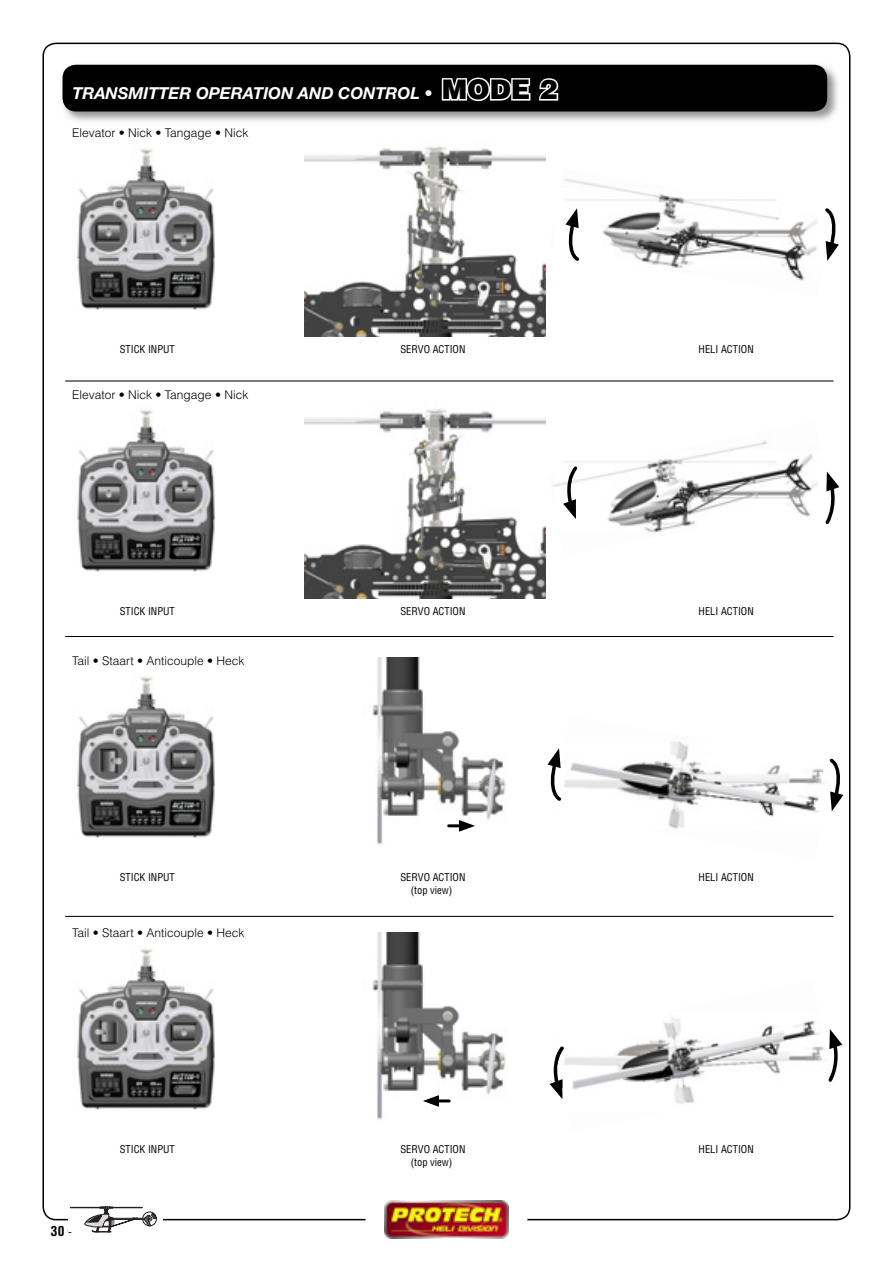
<style>
.page{position:relative;width:893px;height:1263px;background:#fff}
.page>*{position:absolute;margin:0;border:0;box-sizing:border-box;transform-origin:0 0}
.t1{font:italic 700 16.5px "Helvetica Neue";color:#fff}
.t2{font:700 condensed 13.5px "Helvetica";color:#000}
.t3{font:300 12px "Helvetica";color:#000}
.t4{font:condensed 10.5px/12.6px "Helvetica";color:#000;text-align:center}
.s1{font-family:"Helvetica";font-weight:900;font-style:normal;font-size:27px;color:#000}
.s2{font-weight:400}
</style>
<div class="page">
<svg style="left:70px;top:1206px;width:86px;height:26px"></svg>
<img style="left:385px;top:1201px;width:123px;height:37px">
<img style="left:62px;top:64px;width:776px;height:57px">
<div style="left:63px;top:65px;width:764px;height:47px;background:#000;border-radius:14px"></div>
<hr style="left:65px;top:381px;width:768px;height:1px;background:#000">
<hr style="left:65px;top:636px;width:768px;height:1px;background:#000">
<hr style="left:65px;top:916px;width:768px;height:1px;background:#000">
<img style="left:77px;top:148px;width:138px;height:162px">
<img style="left:77px;top:410px;width:138px;height:162px">
<img style="left:77px;top:676px;width:138px;height:162px">
<img style="left:77px;top:948px;width:138px;height:162px">
<img style="left:372px;top:933px;width:134px;height:187px">
<hr style="left:433px;top:1099px;width:16px;height:3px;background:#000">
<svg style="left:423px;top:1095px;width:16px;height:12px"></svg>
<img style="left:564px;top:1017px;width:260px;height:87px">
<svg style="left:828px;top:1029px;width:14px;height:53px"></svg>
<svg style="left:549px;top:1046px;width:15px;height:53px"></svg>
<img style="left:372px;top:658px;width:134px;height:187px">
<img style="left:564px;top:741px;width:268px;height:88px">
<svg style="left:828px;top:757px;width:16px;height:54px"></svg>
<svg style="left:547px;top:748px;width:15px;height:53px"></svg>
<hr style="left:449px;top:824px;width:16px;height:3px;background:#000">
<svg style="left:459px;top:820px;width:16px;height:12px"></svg>
<img style="left:304px;top:409px;width:241px;height:189px">
<img style="left:553px;top:441px;width:275px;height:92px">
<svg style="left:822px;top:472px;width:17px;height:55px"></svg>
<svg style="left:563px;top:463px;width:17px;height:56px"></svg>
<img style="left:304px;top:146px;width:241px;height:191px">
<img style="left:564px;top:178px;width:254px;height:103px">
<svg style="left:825px;top:208px;width:14px;height:53px"></svg>
<svg style="left:565px;top:208px;width:16px;height:55px"></svg>
<h1 class="t1" style="left:72px;top:87px;width:486px">TRANSMITTER OPERATION AND CONTROL • <span class="s1">MODE 2</span></h1>
<p class="t3" style="left:72px;top:128px;width:178px">Elevator • Nick • Tangage • Nick</p>
<p class="t4" style="left:120px;top:344px;width:57px">STICK INPUT</p>
<p class="t3" style="left:72px;top:390px;width:178px">Elevator • Nick • Tangage • Nick</p>
<p class="t4" style="left:120px;top:605px;width:57px">STICK INPUT</p>
<p class="t3" style="left:72px;top:656px;width:174px">Tail • Staart • Anticouple • Heck</p>
<p class="t4" style="left:120px;top:872px;width:57px">STICK INPUT</p>
<p class="t3" style="left:72px;top:929px;width:174px">Tail • Staart • Anticouple • Heck</p>
<p class="t4" style="left:400px;top:344px;width:67px">SERVO ACTION</p>
<p class="t4" style="left:400px;top:605px;width:67px">SERVO ACTION</p>
<p class="t4" style="left:400px;top:872px;width:67px">SERVO ACTION (top view)</p>
<p class="t4" style="left:698px;top:344px;width:57px">HELI ACTION</p>
<p class="t4" style="left:698px;top:605px;width:57px">HELI ACTION</p>
<p class="t4" style="left:698px;top:872px;width:57px">HELI ACTION</p>
<p class="t2" style="left:51px;top:1226px;width:23px">30 <span class="s2">•</span></p>
<p class="t4" style="left:120px;top:1144px;width:57px">STICK INPUT</p>
<p class="t4" style="left:400px;top:1144px;width:67px">SERVO ACTION</p>
<p class="t4" style="left:698px;top:1144px;width:57px">HELI ACTION</p>
<p class="t4" style="left:411px;top:1156px;width:43px">(top view)</p>
</div>
